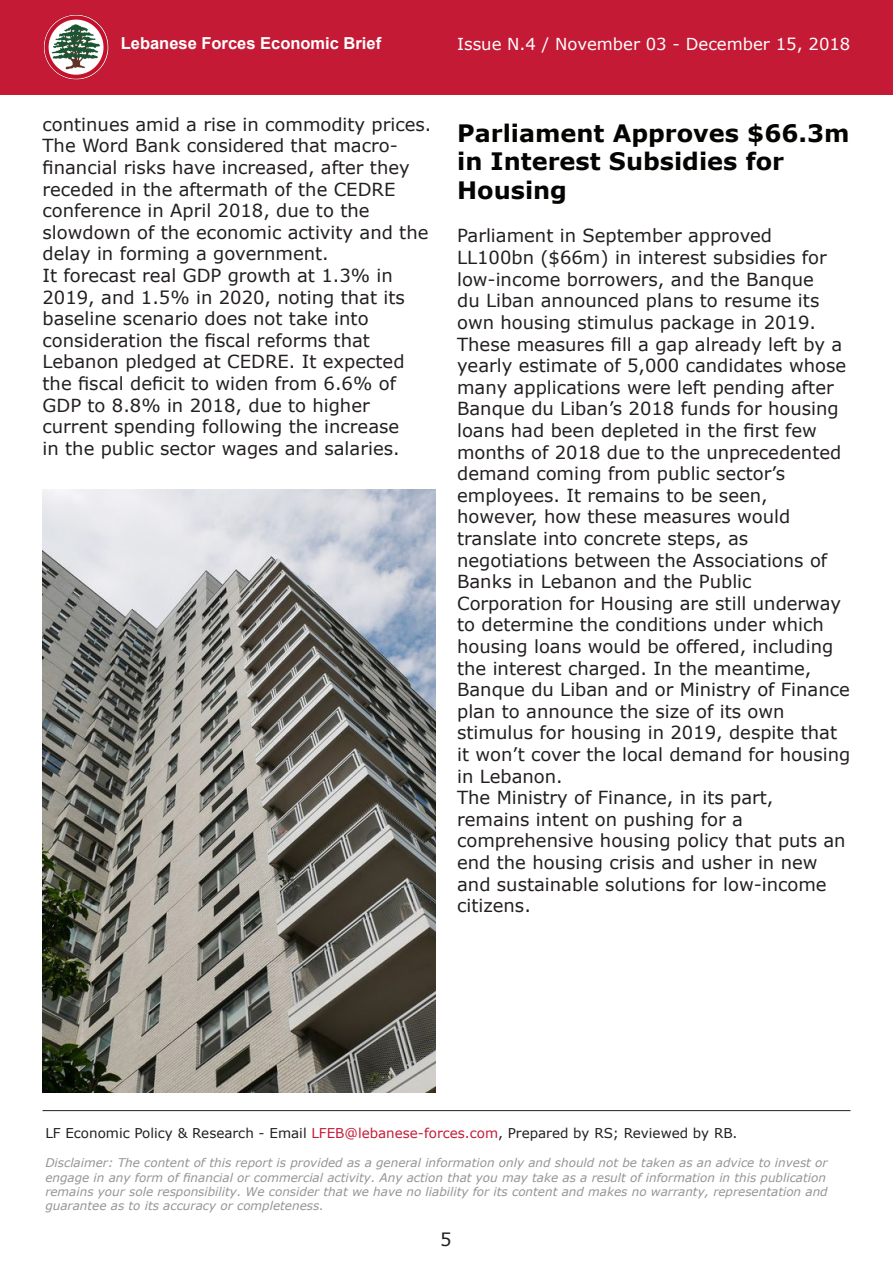
<style>
.page{position:relative;width:893px;height:1263px;background:#fff}
.page>*{position:absolute;margin:0;border:0;box-sizing:border-box;transform-origin:0 0}
.t1{font:700 24px/28.8px "Verdana";color:#040503}
.t2{font:18px/21.6px "Verdana";color:#231f20}
.t3{font:16.5px "Verdana";color:#fff}
.t4{font:700 16.5px "Arial";color:#fff}
.t5{font:13.5px "Verdana";color:#231f20}
.t6{font:italic 12px/14.4px "Verdana";color:#939598}
.s1{color:#c51a35}
</style>
<div class="page">
<div style="left:0;top:0;width:893px;height:95px;background:#c51a35"></div>
<img style="left:43px;top:14px;width:66px;height:66px">
<img style="left:43px;top:489px;width:393px;height:604px">
<hr style="left:43px;top:1110px;width:807px;height:1px;background:#231f20">
<p class="t4" style="left:121px;top:33px;width:262px">Lebanese Forces Economic Brief</p>
<p class="t3" style="left:457px;top:33px;width:395px">Issue N.4 / November 03 - December 15, 2018</p>
<p class="t2" style="left:43px;top:114px;width:390px">continues amid a rise in commodity prices.<br>The Word Bank considered that macro-</p>
<p class="t2" style="left:43px;top:157px;width:369px">financial risks have increased, after they receded in the aftermath of the CEDRE conference in April 2018, due to the</p>
<p class="t2" style="left:43px;top:222px;width:387px">slowdown of the economic activity and the delay in forming a government.</p>
<p class="t2" style="left:43px;top:265px;width:364px">It forecast real GDP growth at 1.3% in<br>2019, and 1.5% in 2020, noting that its baseline scenario does not take into</p>
<p class="t2" style="left:43px;top:330px;width:329px">consideration the fiscal reforms that</p>
<p class="t2" style="left:43px;top:351px;width:363px">Lebanon pledged at CEDRE. It expected the fiscal deficit to widen from 6.6% of<br>GDP to 8.8% in 2018, due to higher</p>
<p class="t2" style="left:43px;top:416px;width:358px">current spending following the increase</p>
<p class="t2" style="left:43px;top:438px;width:359px">in the public sector wages and salaries.</p>
<p class="t1" style="left:457px;top:119px;width:394px">Parliament Approves $66.3m in Interest Subsidies for<br>Housing</p>
<p class="t2" style="left:457px;top:225px;width:390px">Parliament in September approved LL100bn ($66m) in interest subsidies for low-income borrowers, and the Banque<br>du Liban announced plans to resume its own housing stimulus package in 2019.<br>These measures fill a gap already left by a yearly estimate of 5,000 candidates whose many applications were left pending after Banque du Liban’s 2018 funds for housing loans had been depleted in the first few months of 2018 due to the unprecedented demand coming from public sector’s</p>
<p class="t2" style="left:457px;top:485px;width:312px">employees. It remains to be seen,</p>
<p class="t2" style="left:457px;top:506px;width:335px">however, how these measures would</p>
<p class="t2" style="left:457px;top:528px;width:293px">translate into concrete steps, as</p>
<p class="t2" style="left:457px;top:549px;width:372px">negotiations between the Associations of<br>Banks in Lebanon and the Public</p>
<p class="t2" style="left:457px;top:593px;width:394px">Corporation for Housing are still underway to determine the conditions under which housing loans would be offered, including the interest charged. In the meantime, Banque du Liban and or Ministry of Finance plan to announce the size of its own</p>
<p class="t2" style="left:457px;top:722px;width:395px">stimulus for housing in 2019, despite that it won’t cover the local demand for housing in Lebanon.</p>
<p class="t2" style="left:457px;top:787px;width:318px">The Ministry of Finance, in its part,</p>
<p class="t2" style="left:457px;top:809px;width:287px">remains intent on pushing for a</p>
<p class="t2" style="left:457px;top:830px;width:390px">comprehensive housing policy that puts an end the housing crisis and usher in new and sustainable solutions for low-income citizens.</p>
<p class="t5" style="left:45px;top:1125px;width:694px">LF Economic Policy &amp; Research - Email <span class="s1">LFEB@lebanese-forces.com</span>, Prepared by RS; Reviewed by RB.</p>
<p class="t6" style="left:45px;top:1156px;width:784px">Disclaimer: The content of this report is provided as a general information only and should not be taken as an advice to invest or engage in any form of financial or commercial activity. Any action that you may take as a result of information in this publication remains your sole responsibility. We consider that we have no liability for its content and makes no warranty, representation and guarantee as to its accuracy or completeness.</p>
<p class="t2" style="left:440px;top:1229px;width:13px">5</p>
</div>
